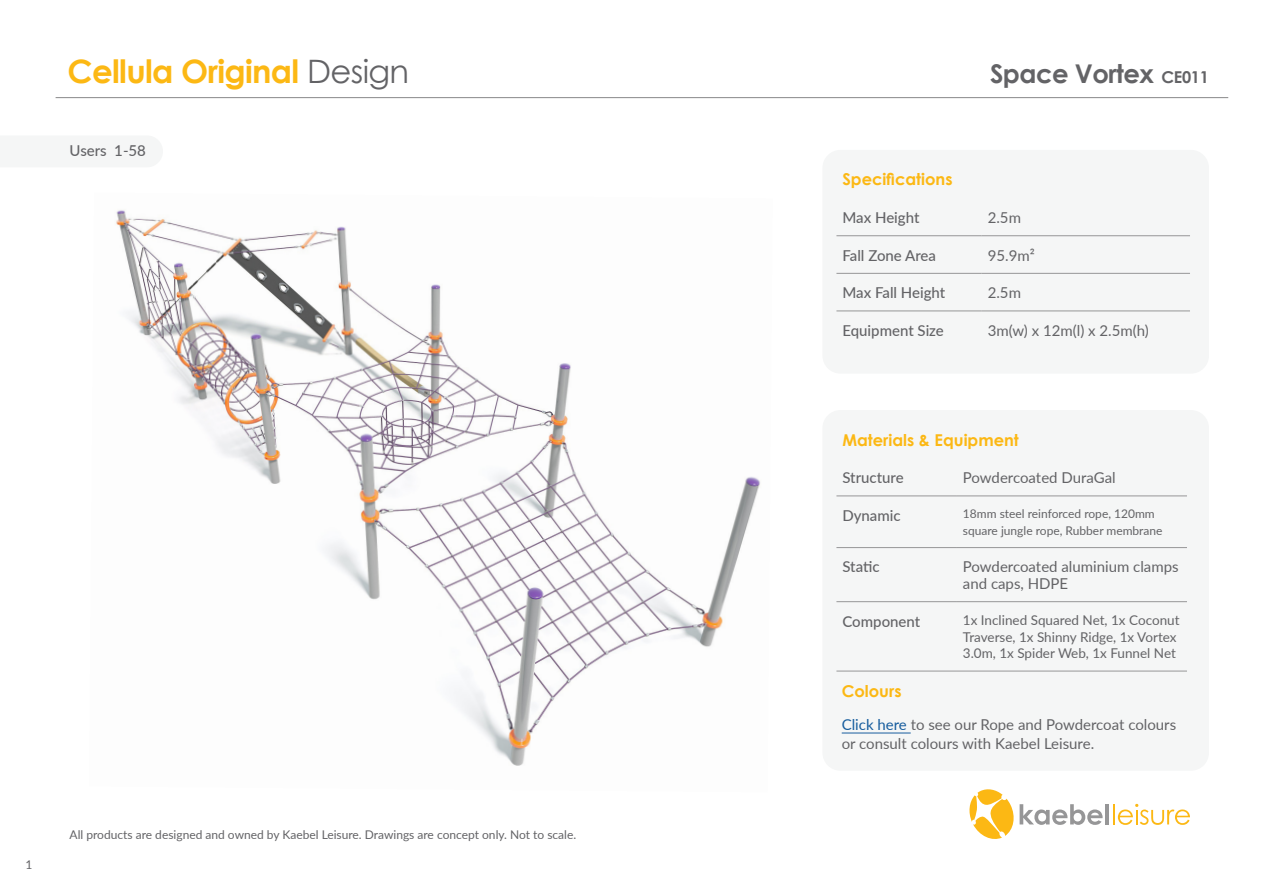
<style>
.page{position:relative;width:1263px;height:893px;background:#fff}
.page>*{position:absolute;margin:0;border:0;box-sizing:border-box;transform-origin:0 0}
.t1{font:700 32.25px "Century Gothic";letter-spacing:-.02em;color:#fcb814}
.t2{font:700 25.8px "Century Gothic";letter-spacing:-.02em;color:#636366}
.t3{font:700 16.35px "Century Gothic";color:#fcb814}
.t4{font:15px/16.5px "Lato";color:#636366}
.t5{font:500 15px "Lato";color:#636366}
.t6{font:13.5px/16.5px "Lato";color:#636366}
.t7{font:12px/16.5px "Lato";color:#636366}
.s1{font-weight:400;color:#636366}
.s2{font-size:16.35px}
.s3{color:#175d9e}
</style>
<div class="page">
<svg style="left:969px;top:789px;width:133px;height:50px"></svg>
<hr style="left:1105px;top:804px;width:3px;height:20px;background:#969697">
<hr style="left:1113px;top:804px;width:2px;height:20px;background:#fcb814">
<svg style="left:1118px;top:804px;width:72px;height:21px"></svg>
<hr style="left:56px;top:97px;width:1172px;height:1px;background:#969697">
<img style="left:116px;top:210px;width:644px;height:556px">
<div style="left:822px;top:410px;width:387px;height:361px;background:#f5f6f6;border-radius:18px"></div>
<hr style="left:836px;top:495px;width:121px;height:1px;background:#969697">
<hr style="left:957px;top:495px;width:230px;height:1px;background:#969697">
<hr style="left:836px;top:547px;width:121px;height:1px;background:#969697">
<hr style="left:957px;top:547px;width:230px;height:1px;background:#969697">
<hr style="left:836px;top:601px;width:121px;height:1px;background:#969697">
<hr style="left:957px;top:601px;width:230px;height:1px;background:#969697">
<hr style="left:836px;top:671px;width:121px;height:1px;background:#969697">
<hr style="left:957px;top:671px;width:230px;height:1px;background:#969697">
<div style="left:822px;top:150px;width:387px;height:224px;background:#f5f6f6;border-radius:18px"></div>
<hr style="left:836px;top:235px;width:146px;height:1px;background:#969697">
<hr style="left:982px;top:235px;width:208px;height:1px;background:#969697">
<hr style="left:836px;top:273px;width:146px;height:1px;background:#969697">
<hr style="left:982px;top:273px;width:208px;height:1px;background:#969697">
<hr style="left:836px;top:311px;width:146px;height:1px;background:#969697">
<hr style="left:982px;top:311px;width:208px;height:1px;background:#969697">
<hr style="left:842px;top:733px;width:69px;height:1px;background:#175d9e">
<p class="t1" style="left:68px;top:47px;width:343px">Cellula Original <span class="s1">Design</span></p>
<p class="t2" style="left:990px;top:54px;width:220px">Space Vortex <span class="s2">CE011</span></p>
<p class="t5" style="left:70px;top:140px;width:78px">Users 1-58</p>
<p class="t3" style="left:842px;top:167px;width:112px">Specifications</p>
<p class="t5" style="left:842px;top:207px;width:79px">Max Height</p>
<p class="t4" style="left:988px;top:209px;width:35px">2.5m</p>
<p class="t5" style="left:842px;top:244px;width:95px">Fall Zone Area</p>
<p class="t4" style="left:988px;top:246px;width:48px">95.9m²</p>
<p class="t5" style="left:842px;top:282px;width:104px">Max Fall Height</p>
<p class="t4" style="left:988px;top:284px;width:35px">2.5m</p>
<p class="t5" style="left:842px;top:319px;width:103px">Equipment Size</p>
<p class="t4" style="left:988px;top:321px;width:163px">3m(w) x 12m(l) x 2.5m(h)</p>
<p class="t7" style="left:26px;top:855px;width:8px">1</p>
<p class="t7" style="left:70px;top:826px;width:508px">All products are designed and owned by Kaebel Leisure. Drawings are concept only. Not to scale.</p>
<p class="t3" style="left:842px;top:427px;width:178px">Materials &amp; Equipment</p>
<p class="t5" style="left:842px;top:467px;width:63px">Structure</p>
<p class="t4" style="left:963px;top:469px;width:154px">Powdercoated DuraGal</p>
<p class="t5" style="left:842px;top:504px;width:60px">Dynamic</p>
<p class="t7" style="left:963px;top:505px;width:201px">18mm steel reinforced rope, 120mm square jungle rope, Rubber membrane</p>
<p class="t5" style="left:842px;top:556px;width:39px">Static</p>
<p class="t4" style="left:963px;top:558px;width:217px">Powdercoated aluminium clamps and caps, HDPE</p>
<p class="t5" style="left:842px;top:610px;width:79px">Component</p>
<p class="t6" style="left:963px;top:612px;width:218px">1x Inclined Squared Net, 1x Coconut<br>Traverse, 1x Shinny Ridge, 1x Vortex<br>3.0m, 1x Spider Web, 1x Funnel Net</p>
<p class="t3" style="left:842px;top:679px;width:61px">Colours</p>
<p class="t4" style="left:842px;top:714px;width:336px;line-height:19.5px"><span class="s3">Click here</span> to see our Rope and Powdercoat colours or consult colours with Kaebel Leisure.</p>
</div>
